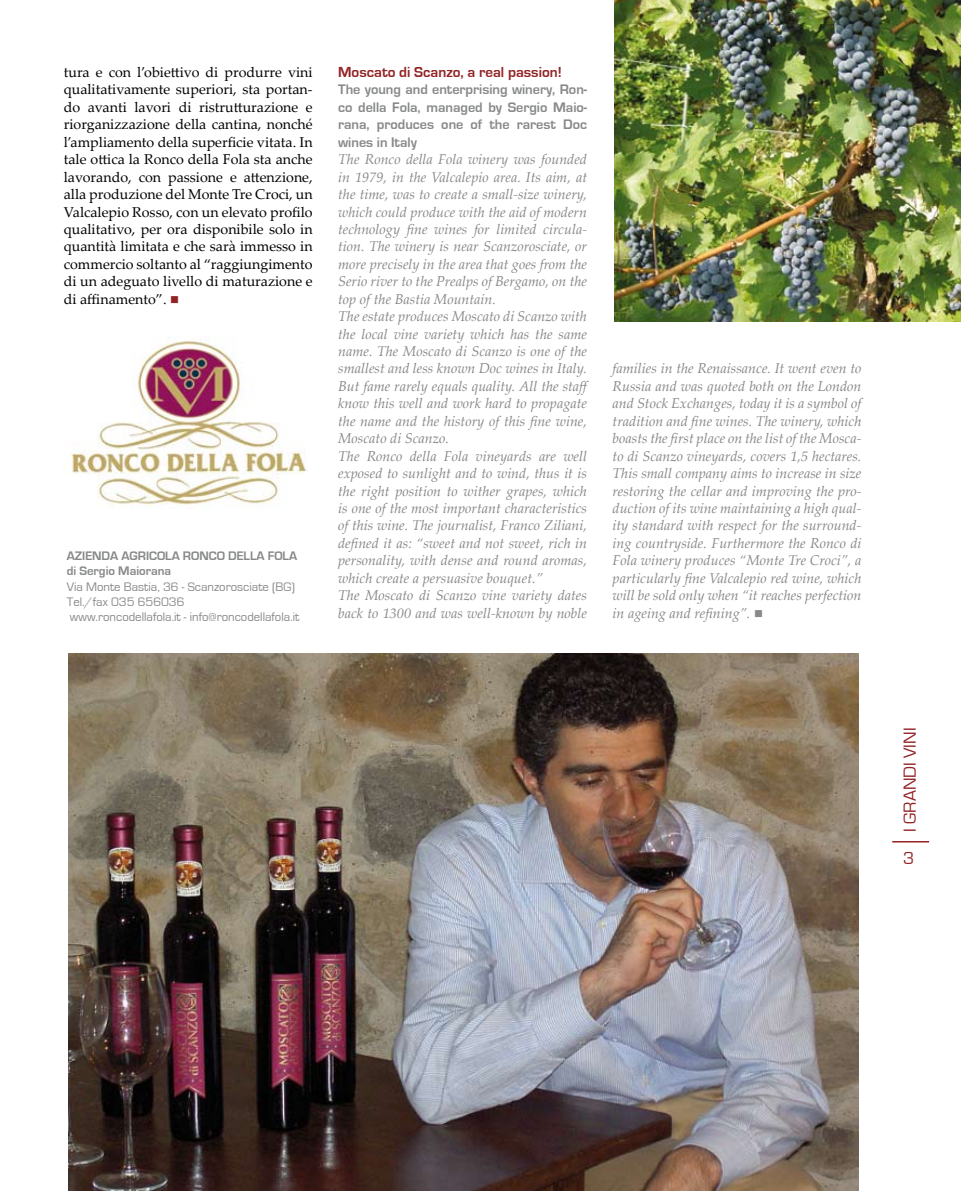
<style>
.page{position:relative;width:961px;height:1191px;background:#fff}
.page>*{position:absolute;margin:0;border:0;box-sizing:border-box;transform-origin:0 0}
.t1{font:18px "Eurostile";color:#922224}
.t2{font:700 15px "Eurostile";color:#922224}
.t3{font:italic 14.25px/17.4px "Palatino Linotype";color:#878889}
.t4{font:14.25px/17.4px "Palatino Linotype";color:#000;text-align:justify}
.t5{font:700 14.25px/17.4px "Eurostile";color:#878889;text-align:justify}
.t6{font:12.75px/15.3px "Eurostile";color:#878889}
.t7{font:700 12.75px/15.3px "Eurostile";color:#878889}
.s1{color:#922224}
</style>
<div class="page">
<hr style="left:892px;top:841px;width:37px;height:1px;background:#922224">
<img style="left:69px;top:653px;width:790px;height:538px">
<img style="left:615px;top:0;width:346px;height:321px">
<img style="left:64px;top:340px;width:243px;height:167px">
<p class="t4" style="left:64px;top:63px;width:250px">tura e con l’obiettivo di produrre vini qualitativamente superiori, sta portan&shy;do avanti lavori di ristrutturazione e riorganizzazione della cantina, nonché l’ampliamento della superficie vitata. In tale ottica la Ronco della Fola sta anche lavorando, con passione e attenzione, alla produzione del Monte Tre Croci, un Valcalepio Rosso, con un elevato profilo qualitativo, per ora disponibile solo in quantità limitata e che sarà immesso in commercio soltanto al “raggiungimento di un adeguato livello di maturazione e di affinamento”. <span class="s1">■</span></p>
<p class="t2" style="left:338px;top:64px;width:225px">Moscato di Scanzo, a real passion!</p>
<p class="t5" style="left:338px;top:81px;width:250px">The young and enterprising winery, Ron&shy;co della Fola, managed by Sergio Maio&shy;rana, produces one of the rarest Doc wines in Italy</p>
<p class="t3" style="left:338px;top:150px;width:254px">The Ronco della Fola winery was founded in 1979, in the Valcalepio area. Its aim, at the time, was to create a small-size winery, which could produce with the aid of modern technology fine wines for limited circula&shy;tion. The winery is near Scanzorosciate, or more precisely in the area that goes from the Serio river to the Prealps of Bergamo, on the top of the Bastia Mountain.<br>The estate produces Moscato di Scanzo with the local vine variety which has the same name. The Moscato di Scanzo is one of the smallest and less known Doc wines in Italy.<br>But fame rarely equals quality. All the staff know this well and work hard to propagate the name and the history of this fine wine, Moscato di Scanzo.<br>The Ronco della Fola vineyards are well exposed to sunlight and to wind, thus it is the right position to wither grapes, which is one of the most important characteristics of this wine. The journalist, Franco Ziliani, defined it as: “sweet and not sweet, rich in personality, with dense and round aromas, which create a persuasive bouquet.”<br>The Moscato di Scanzo vine variety dates back to 1300 and was well-known by noble</p>
<p class="t7" style="left:67px;top:548px;width:232px">AZIENDA AGRICOLA RONCO DELLA FOLA di Sergio Maiorana</p>
<p class="t6" style="left:67px;top:579px;width:234px">Via Monte Bastia, 36 - Scanzorosciate (BG)<br>Tel./fax 035 656036<br>www.roncodellafola.it - info@roncodellafola.it</p>
<p class="t3" style="left:613px;top:359px;width:250px;text-align:justify">families in the Renaissance. It went even to Russia and was quoted both on the London and Stock Exchanges, today it is a symbol of tradition and fine wines. The winery, which boasts the first place on the list of the Mosca&shy;to di Scanzo vineyards, covers 1,5 hectares.<br>This small company aims to increase in size restoring the cellar and improving the pro&shy;duction of its wine maintaining a high qual&shy;ity standard with respect for the surround&shy;ing countryside. Furthermore the Ronco di Fola winery produces “Monte Tre Croci”, a particularly fine Valcalepio red wine, which will be sold only when “it reaches perfection in ageing and refining”. ■</p>
<p class="t1" style="left:900px;top:832px;width:103px;rotate:-90deg">I Grandi Vini</p>
</div>
